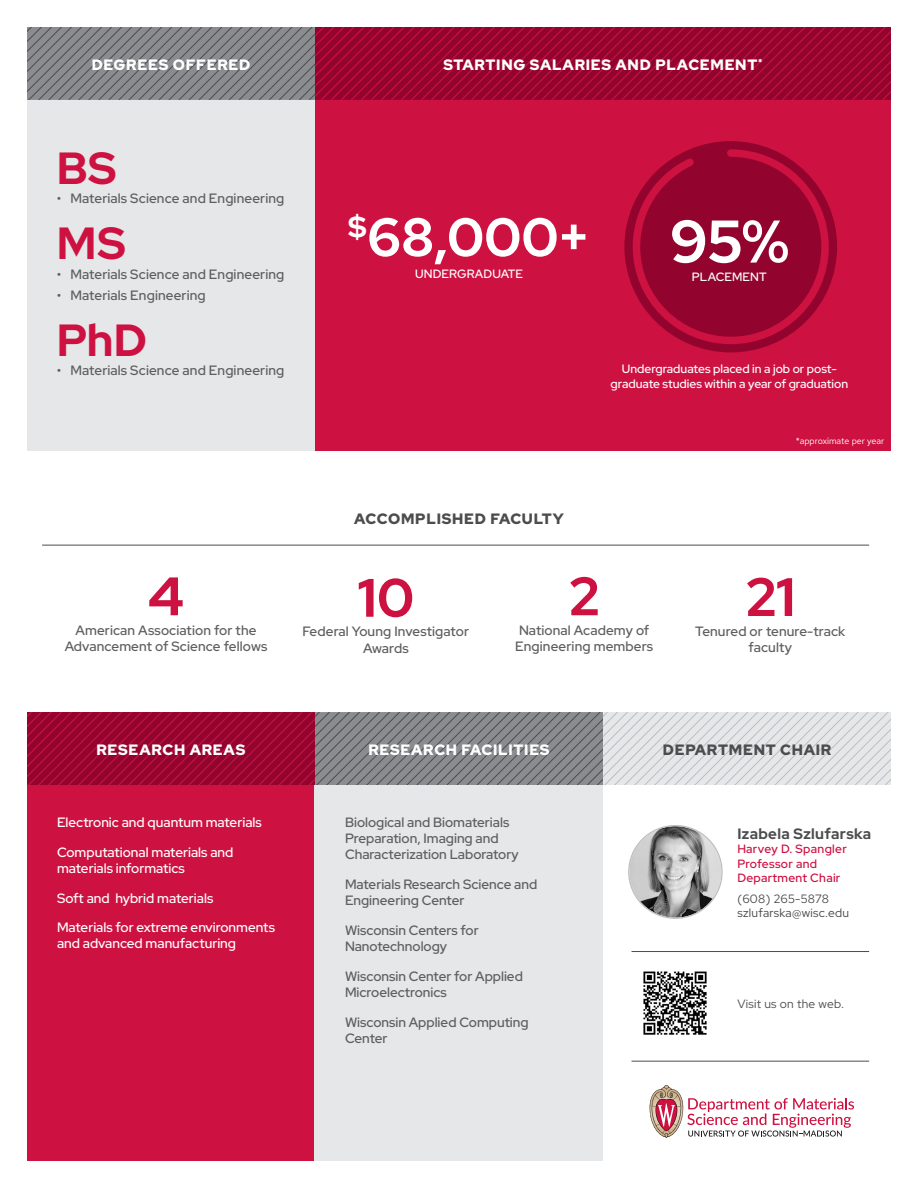
<style>
.page{position:relative;width:918px;height:1188px;background:#fff}
.page>*{position:absolute;margin:0;border:0;box-sizing:border-box;transform-origin:0 0}
.number{font:700 60px "Red Hat Display";color:#fff}
.number-2{font:700 54px "Red Hat Display";color:#fff}
.number-3{font:700 54px "Red Hat Display";color:#cd1141}
.number-4{font:700 45px "Red Hat Display";letter-spacing:.005em;color:#cd1141}
.category_header{font:900 15px "Red Hat Display";letter-spacing:.05em;color:#fff}
.category_header-2{font:900 15px "Red Hat Display";letter-spacing:.05em;color:#4b4c4d}
.Chair_Name{font:700 15px "Red Hat Display";letter-spacing:.025em;color:#4b4c4d}
.list{font:500 13.5px/16.2px "Red Hat Display";color:#5f5e5e}
.list-2{font:500 13.5px/16.2px "Red Hat Display";color:#fff}
.label_lc{font:500 13.5px/16.2px "Red Hat Display";letter-spacing:.01em;color:#5f5e5e;text-align:center}
.blurb{font:500 12px/14.4px "Red Hat Display";color:#fff;text-align:center}
.Chair_title{font:500 12px/14.4px "Red Hat Display";letter-spacing:.025em;color:#cd1141}
.Chair_address{font:12px/14.4px "Red Hat Display";letter-spacing:.025em;color:#464646}
.label{font:500 12px "Red Hat Display";letter-spacing:.01em;color:#fff}
.Chair_address-2{font:12px "Red Hat Display";letter-spacing:.025em;color:#4b4c4d}
.disclaimer{font:9px "Red Hat Text";color:#fff}
</style>
<div class="page">
<div style="left:27px;top:27px;width:288px;height:424px;background:#e6e7e9"></div>
<div style="left:315px;top:27px;width:576px;height:424px;background:#cd1141"></div>
<div style="left:27px;top:712px;width:288px;height:449px;background:#cd1141"></div>
<div style="left:315px;top:712px;width:288px;height:449px;background:#e6e7e9"></div>
<hr style="left:42px;top:545px;width:827px;height:1px;background:#4b4c4d">
<svg style="left:27px;top:27px;width:864px;height:73px;background:#922f4d"></svg>
<svg style="left:27px;top:712px;width:864px;height:73px;background:#a97888"></svg>
<svg style="left:629px;top:146px;width:204px;height:202px"></svg>
<img style="left:629px;top:826px;width:92px;height:92px;border-radius:46px">
<svg style="left:649px;top:1085px;width:205px;height:53px"></svg>
<hr style="left:632px;top:1061px;width:237px;height:1px;background:#4b4c4d">
<hr style="left:632px;top:951px;width:237px;height:1px;background:#4b4c4d">
<img style="left:643px;top:971px;width:64px;height:64px">
<p class="category_header" style="left:92px;top:55px;width:160px">DEGREES OFFERED</p>
<p class="category_header" style="left:443px;top:55px;width:321px">STARTING SALARIES AND PLACEMENT<sup>*</sup></p>
<p class="number-4" style="left:57px;top:139px;width:61px">BS</p>
<p class="list" style="left:57px;top:190px;width:229px">• Materials Science and Engineering</p>
<p class="number-4" style="left:57px;top:214px;width:70px">MS</p>
<p class="list" style="left:57px;top:266px;width:229px">• Materials Science and Engineering</p>
<p class="list" style="left:57px;top:287px;width:150px">• Materials Engineering</p>
<p class="number-4" style="left:57px;top:311px;width:92px">PhD</p>
<p class="list" style="left:57px;top:362px;width:229px">• Materials Science and Engineering</p>
<p class="number-2" style="left:348px;top:202px;width:243px"><sup>$</sup>68,000+</p>
<p class="label" style="left:415px;top:266px;width:109px">UNDERGRADUATE</p>
<p class="number" style="left:670px;top:202px;width:121px">95%</p>
<p class="label" style="left:692px;top:269px;width:76px">PLACEMENT</p>
<p class="blurb" style="left:611px;top:361px;width:239px">Undergraduates placed in a job or post&shy;graduate studies within a year of graduation</p>
<p class="disclaimer" style="left:796px;top:435px;width:90px">*approximate per year</p>
<p class="number-3" style="left:148px;top:561px;width:38px">4</p>
<p class="label_lc" style="left:65px;top:622px;width:204px">American Association for the<br>Advancement of Science fellows</p>
<p class="category_header-2" style="left:354px;top:509px;width:211px">ACCOMPLISHED FACULTY</p>
<p class="number-3" style="left:358px;top:563px;width:58px">10</p>
<p class="label_lc" style="left:303px;top:623px;width:168px">Federal Young Investigator<br>Awards</p>
<p class="number-3" style="left:569px;top:561px;width:32px">2</p>
<p class="label_lc" style="left:515px;top:622px;width:139px;text-align:left">National Academy of<br>Engineering members</p>
<p class="number-3" style="left:745px;top:562px;width:51px">21</p>
<p class="label_lc" style="left:695px;top:623px;width:152px">Tenured or tenure-track faculty</p>
<p class="category_header" style="left:96px;top:740px;width:151px">RESEARCH AREAS</p>
<p class="category_header" style="left:368px;top:740px;width:183px">RESEARCH FACILITIES</p>
<p class="category_header-2" style="left:663px;top:740px;width:170px">DEPARTMENT CHAIR</p>
<p class="list-2" style="left:57px;top:814px;width:206px">Electronic and quantum materials</p>
<p class="list-2" style="left:57px;top:844px;width:178px">Computational materials and materials informatics</p>
<p class="list-2" style="left:57px;top:889px;width:158px">Soft and hybrid materials</p>
<p class="list-2" style="left:57px;top:919px;width:219px">Materials for extreme environments and advanced manufacturing</p>
<p class="list" style="left:345px;top:814px;width:175px">Biological and Biomaterials<br>Preparation, Imaging and<br>Characterization Laboratory</p>
<p class="list" style="left:345px;top:876px;width:194px">Materials Research Science and<br>Engineering Center</p>
<p class="list" style="left:345px;top:922px;width:135px">Wisconsin Centers for<br>Nanotechnology</p>
<p class="list" style="left:345px;top:968px;width:179px">Wisconsin Center for Applied<br>Microelectronics</p>
<p class="list" style="left:345px;top:1014px;width:185px">Wisconsin Applied Computing<br>Center</p>
<p class="Chair_Name" style="left:737px;top:824px;width:135px">Izabela Szlufarska</p>
<p class="Chair_title" style="left:737px;top:841px;width:111px">Harvey D. Spangler<br>Professor and<br>Department Chair</p>
<p class="Chair_address" style="left:737px;top:891px;width:113px">(608) 265-5878 szlufarska@wisc.edu</p>
<p class="Chair_address-2" style="left:737px;top:996px;width:108px">Visit us on the web.</p>
</div>
